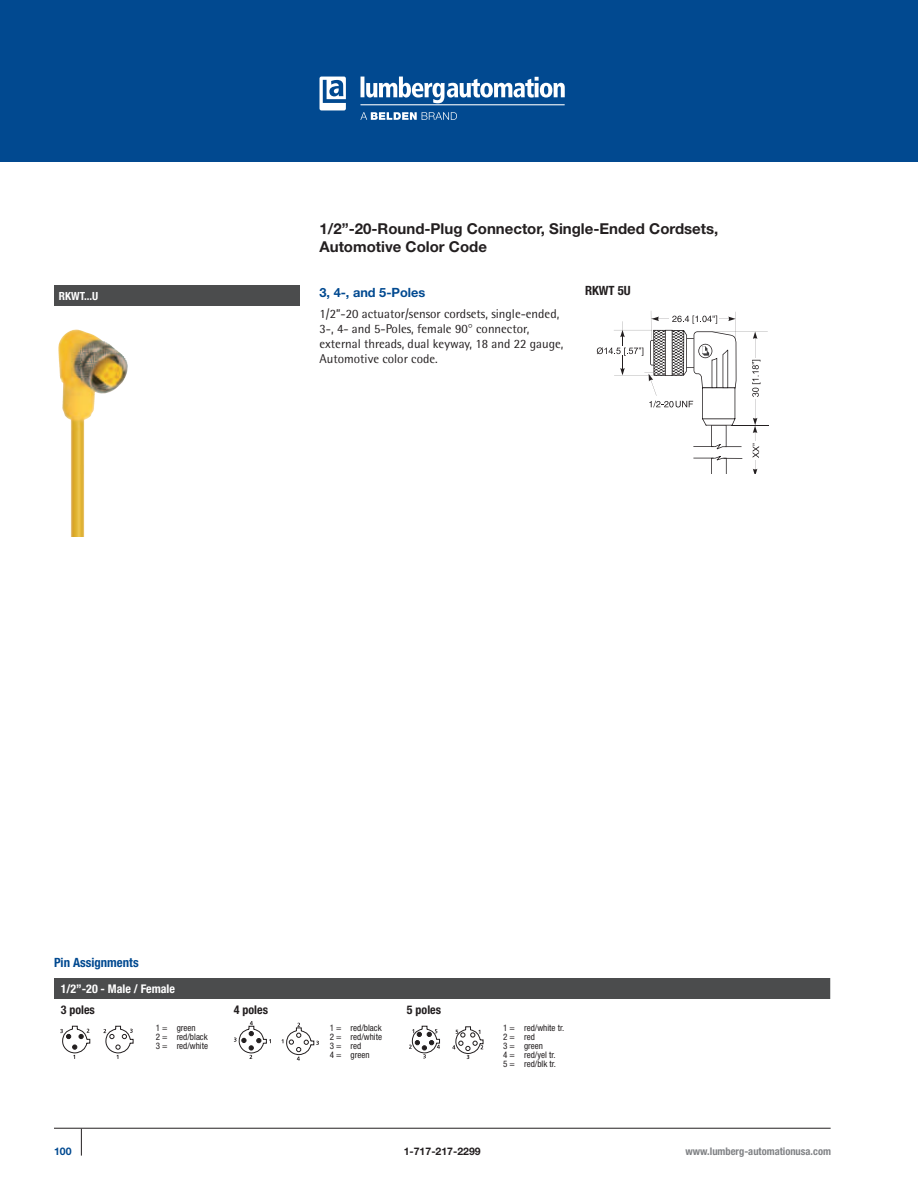
<style>
.page{position:relative;width:918px;height:1188px;background:#fff}
.page>*{position:absolute;margin:0;border:0;box-sizing:border-box;transform-origin:0 0}
.t1{font:700 15px/18px "Helvetica Neue";color:#231f20}
.t2{font:12.75px/15px "Rotis Semi Sans Std";color:#231f20}
.t3{font:700 12.75px "Helvetica Neue";color:#014990}
.t4{font:700 condensed 12.75px "Helvetica Neue LT";color:#014990}
.t5{font:700 condensed 12.75px "Helvetica Neue LT";color:#231f20}
.t6{font:700 condensed 12px "Helvetica Neue LT";color:#fff}
.t7{font:700 condensed 12px "Helvetica Neue LT";color:#231f20}
.t8{font:700 condensed 11.25px "Helvetica Neue LT";color:#fff}
.t9{font:700 condensed 10.5px "Helvetica Neue LT";color:#808285}
.t10{font:700 10.5px "Helvetica Neue";color:#231f20}
.t11{font:700 10.5px "Helvetica Neue";color:#014990}
.t12{font:condensed 9px/9px "Helvetica Neue LT";color:#231f20}
.s1{font-family:"Helvetica Neue";font-weight:300}
</style>
<div class="page">
<div style="left:0;top:0;width:918px;height:162px;background:#014990"></div>
<img style="left:360px;top:112px;width:97px;height:8px">
<img style="left:361px;top:105px;width:204px;height:1px">
<hr style="left:361px;top:104px;width:204px;height:1px;background:#fff">
<img style="left:320px;top:77px;width:26px;height:33px">
<img style="left:361px;top:77px;width:178px;height:21px">
<svg style="left:81px;top:1129px;width:1px;height:27px"></svg>
<hr style="left:54px;top:1128px;width:777px;height:1px;background:#231f20">
<div style="left:54px;top:285px;width:245px;height:21px;background:#4b4c4d"></div>
<img style="left:58px;top:330px;width:35px;height:207px">
<div style="left:54px;top:978px;width:776px;height:21px;background:#4b4c4d"></div>
<svg style="left:60px;top:1026px;width:30px;height:33px"></svg>
<svg style="left:234px;top:1021px;width:37px;height:38px"></svg>
<svg style="left:409px;top:1026px;width:31px;height:32px"></svg>
<svg style="left:103px;top:1026px;width:30px;height:33px"></svg>
<svg style="left:282px;top:1023px;width:37px;height:38px"></svg>
<svg style="left:452px;top:1026px;width:31px;height:33px"></svg>
<hr style="left:731px;top:425px;width:37px;height:1px;background:#231f20">
<svg style="left:693px;top:456px;width:49px;height:18px"></svg>
<hr style="left:755px;top:430px;width:1px;height:42px;background:#231f20">
<hr style="left:726px;top:477px;width:44px;height:1px;background:#231f20">
<svg style="left:753px;top:469px;width:4px;height:5px"></svg>
<div style="left:752px;top:441px;width:13px;height:19px;background:#fff"></div>
<svg style="left:753px;top:443px;width:6px;height:15px"></svg>
<hr style="left:755px;top:336px;width:1px;height:85px;background:#231f20">
<hr style="left:712px;top:332px;width:56px;height:1px;background:#231f20">
<svg style="left:753px;top:418px;width:4px;height:15px"></svg>
<svg style="left:753px;top:332px;width:4px;height:7px"></svg>
<div style="left:749px;top:358px;width:13px;height:41px;background:#fff"></div>
<svg style="left:752px;top:360px;width:8px;height:37px"></svg>
<svg style="left:597px;top:311px;width:145px;height:138px"></svg>
<p class="t1" style="left:320px;top:219px;width:400px">1/2”-20-Round-Plug Connector, Single-Ended Cordsets,<br>Automotive Color Code</p>
<p class="t8" style="left:59px;top:289px;width:41px">RKWT...U</p>
<p class="t3" style="left:320px;top:284px;width:107px">3, 4-, and 5-Poles</p>
<p class="t2" style="left:320px;top:307px;width:246px">1/2”-20 actuator/sensor cordsets, single-ended, 3-, 4- and 5-Poles, female 90<span class="s1">°</span> connector, external threads, dual keyway, 18 and 22 gauge, Automotive color code.</p>
<p class="t5" style="left:585px;top:283px;width:47px">RKWT 5U</p>
<p class="t4" style="left:54px;top:955px;width:86px">Pin Assignments</p>
<p class="t6" style="left:61px;top:982px;width:116px">1/2”-20 - Male / Female</p>
<p class="t7" style="left:61px;top:1003px;width:36px">3 poles</p>
<p class="t7" style="left:234px;top:1003px;width:36px">4 poles</p>
<p class="t7" style="left:407px;top:1003px;width:36px">5 poles</p>
<p class="t12" style="left:156px;top:1024px;width:54px">1 = green<br>2 = red/black<br>3 = red/white</p>
<p class="t12" style="left:330px;top:1024px;width:54px">1 = red/black<br>2 = red/white<br>3 = red<br>4 = green</p>
<p class="t12" style="left:503px;top:1024px;width:63px">1 = red/white tr.<br>2 = red<br>3 = green<br>4 = red/yel tr.<br>5 = red/blk tr.</p>
<p class="t11" style="left:54px;top:1145px;width:19px">100</p>
<p class="t10" style="left:404px;top:1145px;width:79px">1-717-217-2299</p>
<p class="t9" style="left:686px;top:1145px;width:147px">www.lumberg-automationusa.com</p>
</div>
